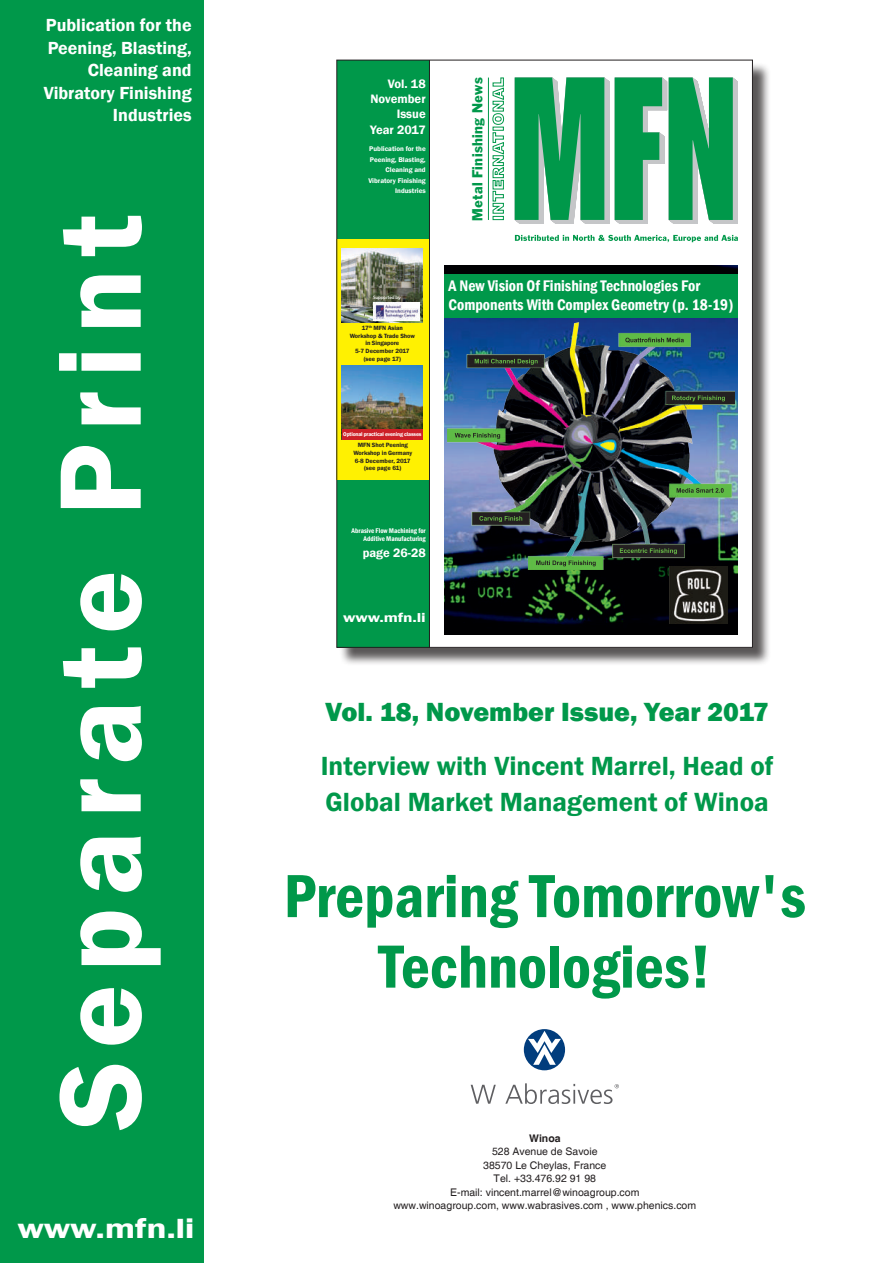
<style>
.page{position:relative;width:893px;height:1263px;background:#fff}
.page>*{position:absolute;margin:0;border:0;box-sizing:border-box;transform-origin:0 0}
.t1{font:600 120px "Franklin Gothic";letter-spacing:.1em;color:#fff}
.t2{font:600 condensed 63px/70.5px "Franklin Gothic";color:#00984a;text-align:center}
.t3{font:600 28.5px "Franklin Gothic";letter-spacing:-.01em;color:#fff;scale:1.3 1}
.t4{font:600 27px/36px "Franklin Gothic";color:#00984a}
.t5{font:800 27px "Franklin Gothic";color:#00984a}
.t6{font:600 18px/22.5px "Franklin Gothic";color:#fff;text-align:right}
.t7{font:600 condensed 15.75px/19.5px "Franklin Gothic";color:#fff}
.t8{font:14.4px "Franklin ATFBQ Regular";letter-spacing:.025em;color:#00984a}
.t9{font:600 13.2px "Franklin Gothic";letter-spacing:-.01em;color:#fff;scale:1.3 1}
.t10{font:600 12.6px/15.3px "Franklin Gothic";color:#fff;text-align:right}
.t11{font:10.5px/13.5px "Helvetica";color:#231f20;text-align:center}
.t12{font:700 10.5px "Helvetica";color:#231f20}
.t13{font:600 7.05px/10.5px "Franklin Gothic";color:#fff;text-align:right}
.t14{font:600 condensed 7.05px/7.6px "Franklin Gothic";color:#fff;text-align:right}
.t15{font:600 6.3px/7.6px "Franklin Gothic";letter-spacing:-.01em;color:#231f20;text-align:center}
.t16{font:600 5.55px "Franklin Gothic";letter-spacing:-.03em;color:#fff}
.t17{font:4.95px "Berlin Sans FB";color:#fff}
</style>
<div class="page">
<div style="left:0;top:0;width:204px;height:1263px;background:#00984a"></div>
<div style="left:339px;top:62px;width:432px;height:604px;background:#231f20;opacity:.75"></div>
<div style="left:337px;top:60px;width:415px;height:587px;background:#fff"></div>
<img style="left:445px;top:265px;width:293px;height:369px">
<img style="left:448px;top:322px;width:286px;height:248px">
<svg style="left:455px;top:433px;width:45px;height:6px"></svg>
<svg style="left:625px;top:338px;width:59px;height:5px"></svg>
<svg style="left:479px;top:516px;width:43px;height:6px"></svg>
<svg style="left:677px;top:488px;width:47px;height:5px"></svg>
<svg style="left:620px;top:548px;width:57px;height:6px"></svg>
<svg style="left:536px;top:560px;width:60px;height:6px"></svg>
<svg style="left:672px;top:396px;width:53px;height:5px"></svg>
<svg style="left:475px;top:359px;width:63px;height:6px"></svg>
<div style="left:337px;top:60px;width:93px;height:587px;background:#00984a"></div>
<svg style="left:515px;top:235px;width:223px;height:7px"></svg>
<svg style="left:615px;top:78px;width:123px;height:146px;background:#40ad75"></svg>
<svg style="left:515px;top:77px;width:94px;height:147px;background:#2da467"></svg>
<hr style="left:488px;top:78px;width:1px;height:142px;background:#00984a">
<div style="left:493px;top:216px;width:11px;height:4px;border:1px solid #00984a"></div>
<svg style="left:492px;top:132px;width:12px;height:82px"></svg>
<div style="left:493px;top:127px;width:11px;height:4px;border:1px solid #00984a"></div>
<svg style="left:492px;top:77px;width:12px;height:48px"></svg>
<hr style="left:429px;top:60px;width:1px;height:587px;background:#231f20">
<div style="left:337px;top:239px;width:92px;height:241px;background:#fff101"></div>
<img style="left:342px;top:249px;width:80px;height:74px">
<img style="left:373px;top:302px;width:47px;height:18px">
<div style="left:445px;top:275px;width:293px;height:43px;background:#00984a"></div>
<img style="left:670px;top:566px;width:57px;height:58px">
<img style="left:342px;top:366px;width:81px;height:64px">
<div style="left:342px;top:430px;width:81px;height:10px;background:#cd2027"></div>
<svg style="left:471px;top:1085px;width:25px;height:19px"></svg>
<svg style="left:505px;top:1083px;width:114px;height:21px"></svg>
<div style="left:524px;top:1029px;width:41px;height:41px;background:#013d7d;border-radius:50%"></div>
<svg style="left:528px;top:1031px;width:33px;height:34px"></svg>
<h3 class="t6" style="left:44px;top:14px;width:149px">Publication for the<br>Peening, Blasting,<br>Cleaning and<br>Vibratory Finishing<br>Industries</h3>
<h1 class="t1" style="left:27px;top:1130px;width:918px;rotate:-90deg">Separate Print</h1>
<h3 class="t3" style="left:17px;top:1211px;width:138px">www.mfn.li</h3>
<p class="t10" style="left:370px;top:76px;width:57px">Vol. 18<br>November<br>Issue<br>Year 2017</p>
<h3 class="t8" style="left:469px;top:221px;width:145px;rotate:-90deg">Metal Finishing News</h3>
<p class="t13" style="left:368px;top:144px;width:59px">Publication for the<br>Peening, Blasting,<br>Cleaning and<br>Vibratory Finishing<br>Industries</p>
<p class="t17" style="left:373px;top:295px;width:29px">Supported by</p>
<p class="t15" style="left:350px;top:324px;width:67px">17<sup>th</sup> MFN Asian<br>Workshop &amp; Trade Show in Singapore<br>5-7 December 2017 (see page 17)</p>
<h3 class="t7" style="left:448px;top:275px;width:287px">A New Vision Of Finishing Technologies For<br>Components With Complex Geometry (p. 18-19)</h3>
<p class="t16" style="left:343px;top:431px;width:80px">Optional practical evening classes</p>
<p class="t15" style="left:353px;top:441px;width:60px">MFN Shot Peening<br>Workshop in Germany<br>6-8 December, 2017 (see page 61)</p>
<p class="t14" style="left:352px;top:527px;width:76px">Abrasive Flow Machining for<br>Additive Manufacturing</p>
<p class="t10" style="left:363px;top:546px;width:65px">page 26-28</p>
<p class="t9" style="left:343px;top:609px;width:65px">www.mfn.li</p>
<h3 class="t5" style="left:325px;top:694px;width:445px">Vol. 18, November Issue, Year 2017</h3>
<h3 class="t4" style="left:321px;top:748px;width:454px">Interview with Vincent Marrel, Head of<br>Global Market Management of Winoa</h3>
<h2 class="t2" style="left:284px;top:860px;width:524px">Preparing Tomorrow's<br>Technologies!</h2>
<p class="t12" style="left:529px;top:1131px;width:33px">Winoa</p>
<p class="t11" style="left:393px;top:1145px;width:304px">528 Avenue de Savoie<br>38570 Le Cheylas, France<br>Tel. +33.476.92 91 98<br>E-mail: vincent.marrel@winoagroup.com<br>www.winoagroup.com, www.wabrasives.com , www.phenics.com</p>
</div>
